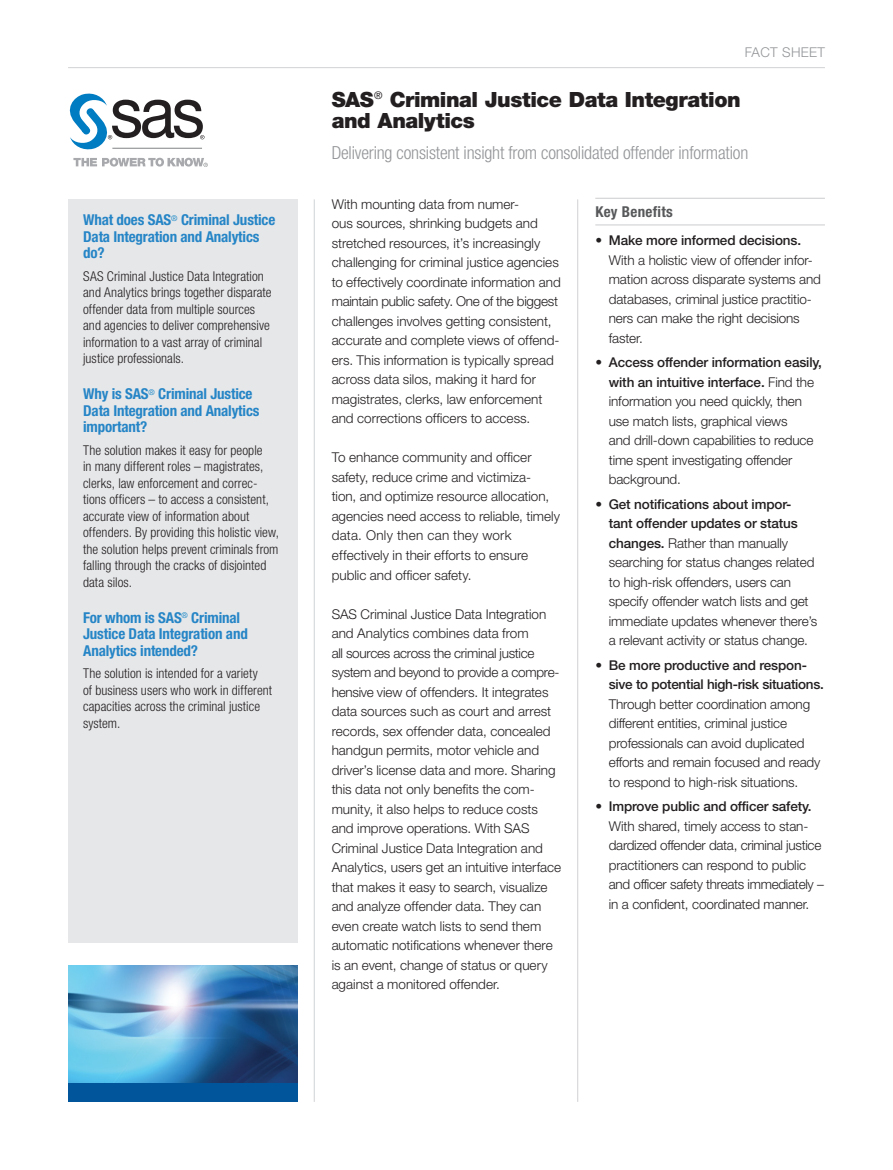
<style>
.page{position:relative;width:893px;height:1170px;background:#fff}
.page>*{position:absolute;margin:0;border:0;box-sizing:border-box;transform-origin:0 0}
.Headline__Page_1{font:900 21px/21px "Helvetica Neue LT Std";letter-spacing:-.02em;color:#231f20}
.kicker_after_Headl{font:300 condensed 18px "Helvetica Neue LT Std";letter-spacing:-.01em;color:#939598}
.Sidebar_Subhd_1__Blu{font:700 condensed 15px/16.5px "Helvetica Neue LT Std";letter-spacing:-.01em;color:#2585c6}
.Subhd1__body_black{font:700 condensed 15px "Helvetica Neue LT Std";letter-spacing:.02em;color:#57585a}
.Body{font:300 13.5px/19.5px "Helvetica Neue LT Std";color:#231f20}
.Bullet_lists__Body{font:300 13.5px/19.5px "Helvetica Neue LT Std";letter-spacing:-.01em;color:#231f20}
.Sidebar_body_text{font:300 condensed 13.5px/16.5px "Helvetica Neue LT Std";letter-spacing:.005em;color:#231f20}
.t1{font:300 13.5px "Helvetica Neue LT Std";letter-spacing:.02em;color:#939598}
.s1{font-weight:500}
</style>
<div class="page">
<hr style="left:68px;top:67px;width:757px;height:1px;background:#d1d2d4">
<hr style="left:314px;top:199px;width:1px;height:902px;background:#d1d2d4">
<hr style="left:577px;top:199px;width:1px;height:902px;background:#d1d2d4">
<div style="left:68px;top:199px;width:230px;height:743px;background:#e6e7e9"></div>
<img style="left:68px;top:965px;width:230px;height:117px">
<div style="left:68px;top:1082px;width:230px;height:19px;background:#01559b"></div>
<hr style="left:595px;top:198px;width:230px;height:1px;background:#d1d2d4">
<hr style="left:595px;top:224px;width:230px;height:1px;background:#d1d2d4">
<svg style="left:73px;top:158px;width:135px;height:9px"></svg>
<svg style="left:69px;top:93px;width:136px;height:57px"></svg>
<hr style="left:112px;top:148px;width:90px;height:1px;background:#808285">
<p class="Sidebar_Subhd_1__Blu" style="left:83px;top:211px;width:194px">What does SAS<sup>®</sup> Criminal Justice<br>Data Integration and Analytics do?</p>
<p class="Sidebar_body_text" style="left:83px;top:267px;width:190px">SAS Criminal Justice Data Integration and Analytics brings together disparate offender data from multiple sources and agencies to deliver comprehensive information to a vast array of criminal justice professionals.</p>
<p class="Sidebar_Subhd_1__Blu" style="left:83px;top:385px;width:178px">Why is SAS<sup>®</sup> Criminal Justice<br>Data Integration and Analytics important?</p>
<p class="Sidebar_body_text" style="left:83px;top:441px;width:197px">The solution makes it easy for people<br>in many different roles – magistrates, clerks, law enforcement and correc&shy;tions officers – to access a consistent, accurate view of information about offenders. By providing this holistic view, the solution helps prevent criminals from falling through the cracks of disjointed data silos.</p>
<p class="Sidebar_Subhd_1__Blu" style="left:83px;top:609px;width:166px">For whom is SAS<sup>®</sup> Criminal<br>Justice Data Integration and<br>Analytics intended?</p>
<p class="Sidebar_body_text" style="left:83px;top:665px;width:190px">The solution is intended for a variety<br>of business users who work in different capacities across the criminal justice system.</p>
<p class="t1" style="left:745px;top:44px;width:82px">FACT SHEET</p>
<p class="Headline__Page_1" style="left:332px;top:89px;width:410px">SAS<sup>®</sup> Criminal Justice Data Integration and Analytics</p>
<p class="kicker_after_Headl" style="left:332px;top:143px;width:418px">Delivering consistent insight from consolidated offender information</p>
<p class="Body" style="left:332px;top:194px;width:231px">With mounting data from numer-<br>ous sources, shrinking budgets and stretched resources, it’s increasingly challenging for criminal justice agencies to effectively coordinate information and maintain public safety. One of the biggest challenges involves getting consistent, accurate and complete views of offend&shy;ers. This information is typically spread across data silos, making it hard for magistrates, clerks, law enforcement and corrections officers to access.</p>
<p class="Body" style="left:332px;top:447px;width:230px">To enhance community and officer safety, reduce crime and victimiza-<br>tion, and optimize resource allocation, agencies need access to reliable, timely data. Only then can they work effectively in their efforts to ensure public and officer safety.</p>
<p class="Body" style="left:332px;top:603px;width:231px">SAS Criminal Justice Data Integration and Analytics combines data from<br>all sources across the criminal justice system and beyond to provide a compre&shy;hensive view of offenders. It integrates data sources such as court and arrest records, sex offender data, concealed handgun permits, motor vehicle and driver’s license data and more. Sharing this data not only benefits the com&shy;munity, it also helps to reduce costs and improve operations. With SAS Criminal Justice Data Integration and Analytics, users get an intuitive interface that makes it easy to search, visualize and analyze offender data. They can even create watch lists to send them automatic notifications whenever there is an event, change of status or query against a monitored offender.</p>
<p class="Subhd1__body_black" style="left:595px;top:202px;width:79px">Key Benefits</p>
<p class="Bullet_lists__Body" style="left:609px;top:230px;width:214px;text-indent:-14px">• <span class="s1">Make more informed decisions.<br></span>With a holistic view of offender infor&shy;mation across disparate systems and databases, criminal justice practitio&shy;ners can make the right decisions faster.</p>
<p class="Bullet_lists__Body" style="left:609px;top:352px;width:215px;text-indent:-14px">• <span class="s1">Access offender information easily, with an intuitive interface.</span> Find the information you need quickly, then use match lists, graphical views<br>and drill-down capabilities to reduce time spent investigating offender background.</p>
<p class="Bullet_lists__Body" style="left:609px;top:494px;width:210px;text-indent:-14px">• <span class="s1">Get notifications about impor&shy;tant offender updates or status changes.</span> Rather than manually searching for status changes related to high-risk offenders, users can specify offender watch lists and get immediate updates whenever there’s a relevant activity or status change.</p>
<p class="Bullet_lists__Body" style="left:609px;top:654px;width:217px;text-indent:-14px">• <span class="s1">Be more productive and respon&shy;sive to potential high-risk situations.<br></span>Through better coordination among different entities, criminal justice professionals can avoid duplicated efforts and remain focused and ready to respond to high-risk situations.</p>
<p class="Bullet_lists__Body" style="left:609px;top:796px;width:217px;text-indent:-14px">• <span class="s1">Improve public and officer safety.<br></span>With shared, timely access to stan&shy;dardized offender data, criminal justice practitioners can respond to public and officer safety threats immediately – in a confident, coordinated manner.</p>
</div>
